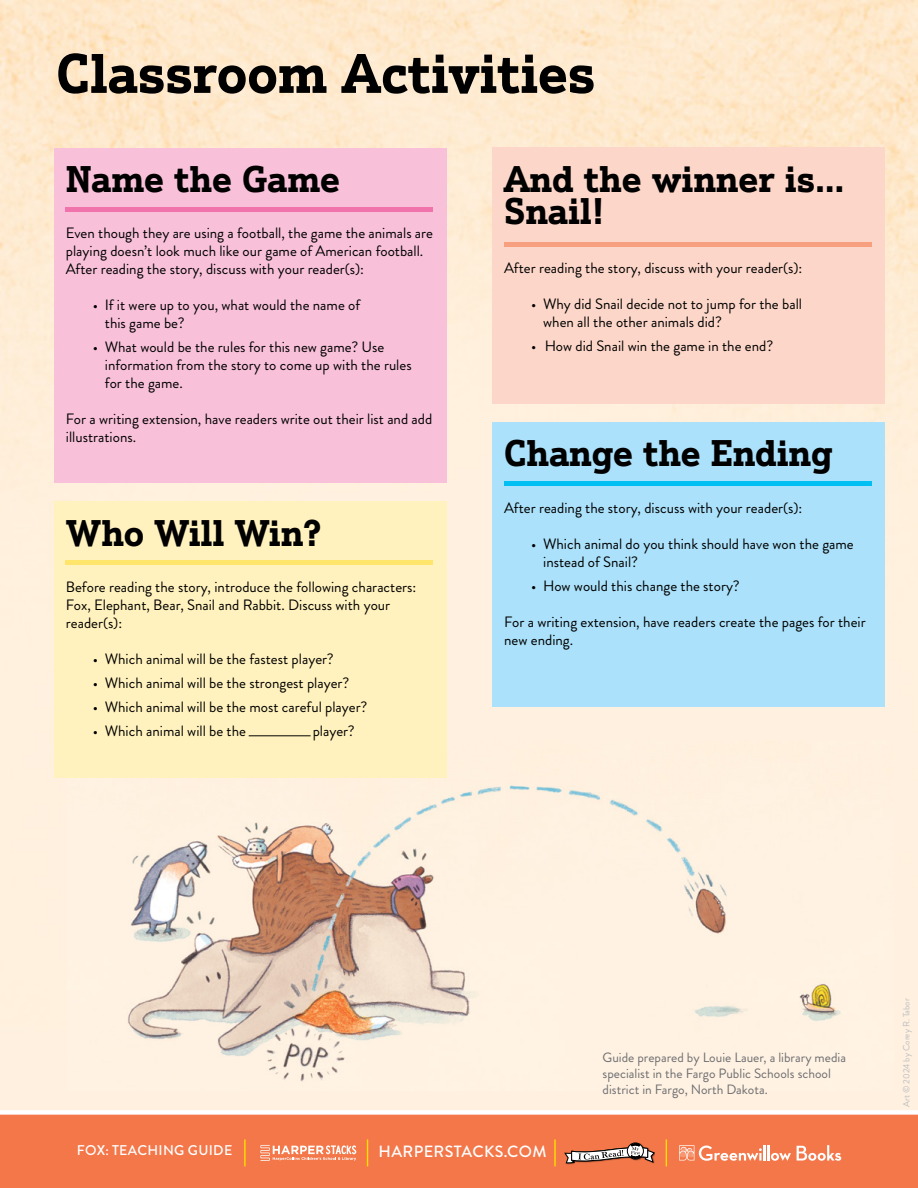
<style>
.page{position:relative;width:918px;height:1188px;background:#fff}
.page>*{position:absolute;margin:0;border:0;box-sizing:border-box;transform-origin:0 0}
.t1{font:700 54px "Justus Pro";color:#000}
.t2{font:700 36px/31.5px "Justus Pro";color:#000}
.t3{font:500 16.2px "Brandon Grotesque";letter-spacing:.02em;color:#fff}
.t4{font:15px/18px "Brandon Grotesque";color:#000}
.t5{font:500 14.1px "Brandon Grotesque";letter-spacing:.02em;color:#fff}
.t6{font:13.5px/16.2px "Brandon Grotesque";color:#6d6e71}
.t7{font:9px "Brandon Grotesque";color:#bcbec0}
</style>
<div class="page">
<img style="left:0;top:0;width:918px;height:1110px">
<div style="left:0;top:1114px;width:918px;height:74px;background:#f47749"></div>
<svg style="left:564px;top:1143px;width:91px;height:21px"></svg>
<svg style="left:679px;top:1145px;width:112px;height:16px"></svg>
<svg style="left:797px;top:1145px;width:44px;height:16px"></svg>
<svg style="left:260px;top:1145px;width:96px;height:16px"></svg>
<hr style="left:244px;top:1139px;width:2px;height:27px;background:#fd0">
<svg style="left:367px;top:1139px;width:1px;height:27px"></svg>
<hr style="left:554px;top:1139px;width:2px;height:27px;background:#fd0">
<svg style="left:666px;top:1139px;width:1px;height:27px"></svg>
<div style="left:0;top:1110px;width:918px;height:5px;background:#fff"></div>
<div style="left:54px;top:148px;width:392px;height:335px;background:#f8c1d9"></div>
<img style="left:68px;top:740px;width:825px;height:351px">
<div style="left:66px;top:207px;width:367px;height:5px;background:#f173ac"></div>
<div style="left:54px;top:501px;width:392px;height:277px;background:#fff2be"></div>
<hr style="left:66px;top:561px;width:367px;height:4px;background:#ffe56b">
<div style="left:492px;top:148px;width:393px;height:256px;background:#fcd6c8"></div>
<hr style="left:504px;top:242px;width:367px;height:4px;background:#f7a080">
<div style="left:492px;top:422px;width:393px;height:285px;background:#abe1fa"></div>
<hr style="left:504px;top:482px;width:367px;height:4px;background:#00c0f3">
<hr style="left:249px;top:735px;width:62px;height:1px;background:#000">
<h1 class="t1" style="left:56px;top:39px;width:540px">Classroom Activities</h1>
<h2 class="t2" style="left:66px;top:163px;width:276px">Name the Game</h2>
<p class="t4" style="left:66px;top:224px;width:369px">Even though they are using a football, the game the animals are playing doesn’t look much like our game of American football.<br>After reading the story, discuss with your reader(s):</p>
<p class="t4" style="left:105px;top:296px;width:257px;text-indent:-12px">• If it were up to you, what would the name of this game be?</p>
<p class="t4" style="left:105px;top:338px;width:308px;text-indent:-12px">• What would be the rules for this new game? Use information from the story to come up with the rules for the game.</p>
<p class="t4" style="left:66px;top:410px;width:368px">For a writing extension, have readers write out their list and add illustrations.</p>
<h2 class="t2" style="left:66px;top:516px;width:257px">Who Will Win?</h2>
<p class="t4" style="left:66px;top:578px;width:352px">Before reading the story, introduce the following characters:<br>Fox, Elephant, Bear, Snail and Rabbit. Discuss with your reader(s):</p>
<p class="t4" style="left:93px;top:650px;width:242px">• Which animal will be the fastest player?</p>
<p class="t4" style="left:93px;top:674px;width:258px">• Which animal will be the strongest player?</p>
<p class="t4" style="left:93px;top:698px;width:276px">• Which animal will be the most careful player?</p>
<p class="t4" style="left:93px;top:722px;width:155px">• Which animal will be the</p>
<p class="t4" style="left:313px;top:722px;width:44px">player?</p>
<h2 class="t2" style="left:504px;top:163px;width:342px">And the winner is…<br>Snail!</h2>
<p class="t4" style="left:504px;top:259px;width:300px">After reading the story, discuss with your reader(s):</p>
<p class="t4" style="left:543px;top:295px;width:260px;text-indent:-12px">• Why did Snail decide not to jump for the ball when all the other animals did?</p>
<p class="t4" style="left:531px;top:337px;width:244px">• How did Snail win the game in the end?</p>
<h2 class="t2" style="left:504px;top:437px;width:330px">Change the Ending</h2>
<p class="t4" style="left:504px;top:499px;width:300px">After reading the story, discuss with your reader(s):</p>
<p class="t4" style="left:543px;top:535px;width:312px;text-indent:-12px">• Which animal do you think should have won the game instead of Snail?</p>
<p class="t4" style="left:531px;top:577px;width:210px">• How would this change the story?</p>
<p class="t4" style="left:504px;top:613px;width:363px">For a writing extension, have readers create the pages for their new ending.</p>
<p class="t5" style="left:77px;top:1141px;width:157px">FOX: TEACHING GUIDE</p>
<p class="t3" style="left:379px;top:1140px;width:169px">HARPERSTACKS.COM</p>
<p class="t6" style="left:603px;top:1049px;width:245px">Guide prepared by Louie Lauer, a library media specialist in the Fargo Public Schools school district in Fargo, North Dakota.</p>
<p class="t7" style="left:900px;top:1107px;width:111px;rotate:-90deg">Art © 2024 by Corey R. Tabor</p>
</div>
